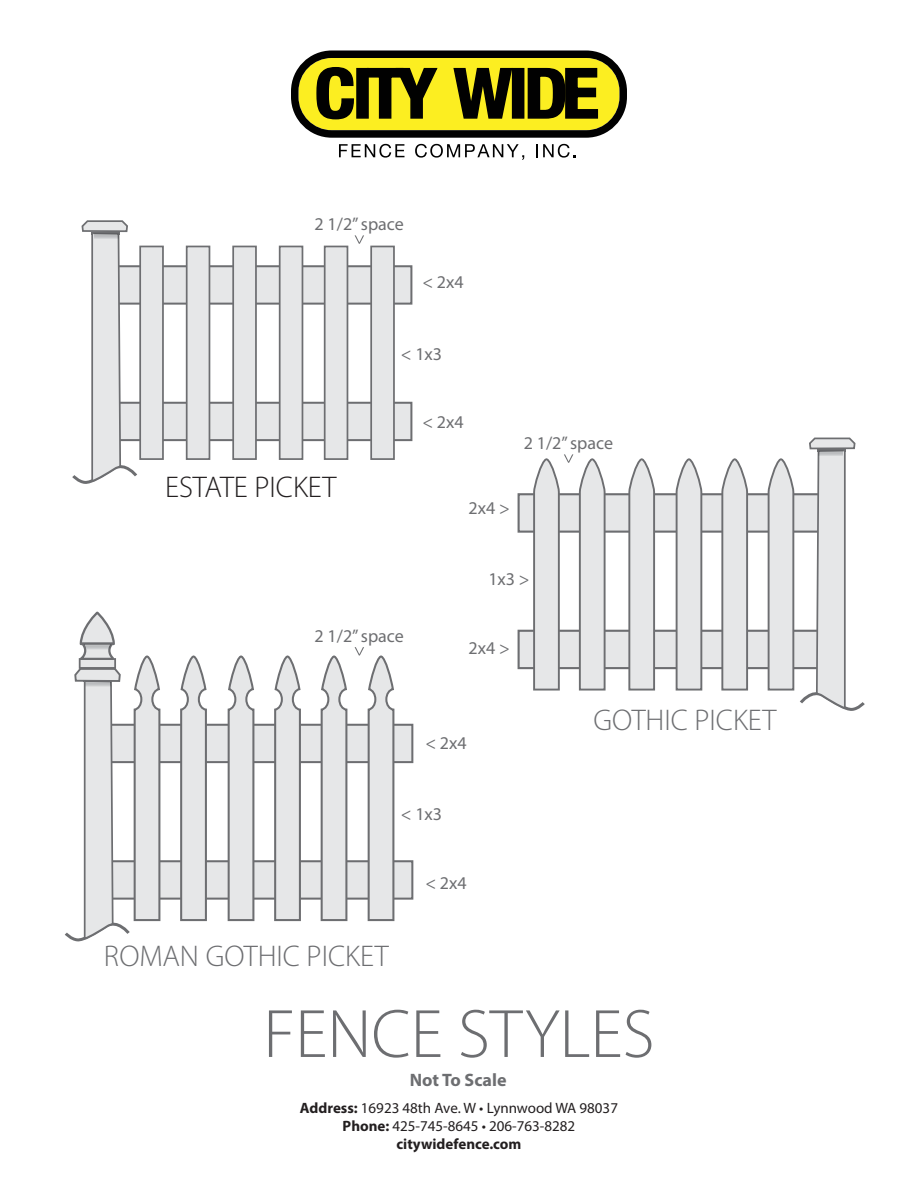
<style>
.page{position:relative;width:918px;height:1188px;background:#fff}
.page>*{position:absolute;margin:0;border:0;box-sizing:border-box;transform-origin:0 0}
.t1{font:300 69px "Myriad Pro";color:#6d6e71}
.t2{font:300 30px "Myriad Pro";color:#6d6e71}
.t3{font:300 30px "Myriad Pro";color:#231f20}
.t4{font:18px "Myriad Pro";color:#6d6e71}
.t5{font:700 18px "Myriad Pro";color:#6d6e71}
.t6{font:15px/18px "Myriad Pro";color:#231f20;text-align:center}
.s1{font-weight:700}
</style>
<div class="page">
<div style="left:112px;top:265px;width:300px;height:40px;background:#e6e7e8;border:2px solid #6d6e71"></div>
<div style="left:112px;top:402px;width:300px;height:39px;background:#e6e7e8;border:2px solid #6d6e71"></div>
<div style="left:518px;top:493px;width:305px;height:40px;background:#e6e7e8;border:2px solid #6d6e71"></div>
<div style="left:518px;top:630px;width:305px;height:39px;background:#e6e7e8;border:2px solid #6d6e71"></div>
<svg style="left:291px;top:50px;width:336px;height:88px;background:#827c1f"></svg>
<svg style="left:339px;top:144px;width:65px;height:14px"></svg>
<svg style="left:415px;top:144px;width:109px;height:16px"></svg>
<svg style="left:536px;top:144px;width:40px;height:14px"></svg>
<div style="left:139px;top:246px;width:25px;height:214px;background:#e6e7e8;border:2px solid #6d6e71"></div>
<div style="left:186px;top:246px;width:24px;height:214px;background:#e6e7e8;border:2px solid #6d6e71"></div>
<div style="left:232px;top:246px;width:25px;height:214px;background:#e6e7e8;border:2px solid #6d6e71"></div>
<div style="left:279px;top:246px;width:24px;height:214px;background:#e6e7e8;border:2px solid #6d6e71"></div>
<div style="left:324px;top:246px;width:24px;height:214px;background:#e6e7e8;border:2px solid #6d6e71"></div>
<div style="left:370px;top:246px;width:25px;height:214px;background:#e6e7e8;border:2px solid #6d6e71"></div>
<svg style="left:72px;top:220px;width:67px;height:264px"></svg>
<svg style="left:767px;top:437px;width:98px;height:274px"></svg>
<svg style="left:720px;top:458px;width:29px;height:233px"></svg>
<svg style="left:675px;top:458px;width:28px;height:233px"></svg>
<svg style="left:627px;top:458px;width:29px;height:233px"></svg>
<div style="left:107px;top:724px;width:306px;height:39px;background:#e6e7e8;border:2px solid #6d6e71"></div>
<div style="left:107px;top:860px;width:306px;height:40px;background:#e6e7e8;border:2px solid #6d6e71"></div>
<svg style="left:179px;top:656px;width:29px;height:266px"></svg>
<svg style="left:227px;top:656px;width:28px;height:266px"></svg>
<svg style="left:273px;top:656px;width:29px;height:266px"></svg>
<svg style="left:320px;top:656px;width:28px;height:266px"></svg>
<svg style="left:65px;top:612px;width:96px;height:330px"></svg>
<svg style="left:355px;top:235px;width:9px;height:9px"></svg>
<svg style="left:355px;top:647px;width:40px;height:275px"></svg>
<svg style="left:532px;top:454px;width:75px;height:237px"></svg>
<p class="t4" style="left:315px;top:213px;width:91px">2 1/2” space</p>
<p class="t4" style="left:422px;top:271px;width:43px">&lt; 2x4</p>
<p class="t4" style="left:401px;top:342px;width:43px">&lt; 1x3</p>
<h2 class="t3" style="left:165px;top:469px;width:173px">ESTATE PICKET</h2>
<p class="t4" style="left:422px;top:410px;width:43px">&lt; 2x4</p>
<p class="t4" style="left:524px;top:432px;width:91px">2 1/2” space</p>
<p class="t4" style="left:469px;top:497px;width:43px">2x4 &gt;</p>
<p class="t4" style="left:315px;top:625px;width:91px">2 1/2” space</p>
<p class="t4" style="left:488px;top:568px;width:43px">1x3 &gt;</p>
<p class="t4" style="left:469px;top:637px;width:43px">2x4 &gt;</p>
<p class="t4" style="left:425px;top:732px;width:43px">&lt; 2x4</p>
<h2 class="t2" style="left:594px;top:702px;width:184px">GOTHIC PICKET</h2>
<p class="t4" style="left:401px;top:803px;width:43px">&lt; 1x3</p>
<h2 class="t2" style="left:104px;top:938px;width:286px">ROMAN GOTHIC PICKET</h2>
<p class="t4" style="left:425px;top:871px;width:43px">&lt; 2x4</p>
<h1 class="t1" style="left:263px;top:992px;width:393px">FENCE STYLES</h1>
<p class="t5" style="left:410px;top:1068px;width:98px">Not To Scale</p>
<p class="t6" style="left:300px;top:1099px;width:320px"><span class="s1">Address:</span> 16923 48th Ave. W • Lynnwood WA 98037<br><span class="s1">Phone:</span> 425-745-8645 • 206-763-8282 <span class="s1">citywidefence.com</span></p>
</div>
